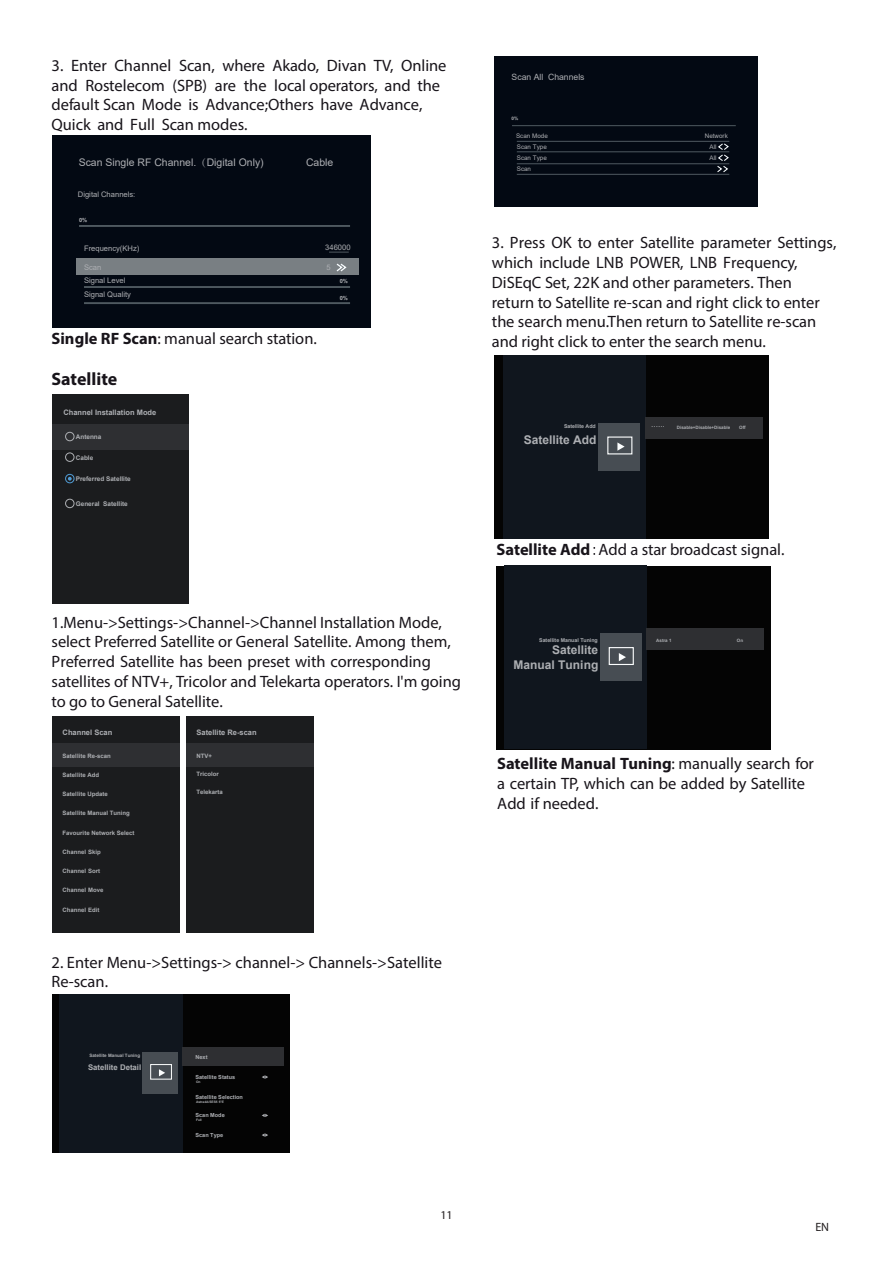
<style>
.page{position:relative;width:893px;height:1263px;background:#fff}
.page>*{position:absolute;margin:0;border:0;box-sizing:border-box;transform-origin:0 0}
.t1{font:700 18px "Myriad Pro";color:#18141a}
.t2{font:16.5px/19.8px "Myriad Pro";color:#18141a}
.t3{font:700 12px/14.4px "Arial";color:#adafb3;text-align:right}
.t4{font:12px "Myriad Pro";color:#231f20}
.t5{font:10.5px "Arial";color:#adafb3}
.t6{font:8.7px "Arial";color:#adafb3}
.t7{font:700 7.8px "Arial";color:#adafb3}
.t8{font:7.65px "Arial";color:#adafb3}
.t9{font:700 7.5px "Arial";color:#adafb3}
.t10{font:700 6.45px "Arial";color:#adafb3}
.t11{font:6.3px/10.9px "Arial";color:#adafb3;text-align:justify}
.t12{font:700 6px "Arial";color:#adafb3}
.t13{font:700 5.7px "Arial";color:#adafb3}
.t14{font:700 5.55px "Arial";color:#adafb3}
.t15{font:700 5.25px "Arial";color:#adafb3}
.t16{font:700 4.65px "Arial";color:#adafb3}
.t17{font:700 4.5px "Arial";color:#adafb3}
.t18{font:700 3.3px "Arial";color:#adafb3}
.s1{font-family:"Adobe Song Std";font-weight:300}
.s2{font-weight:700}
</style>
<div class="page">
<div style="left:52px;top:135px;width:319px;height:193px;background:#030913"></div>
<div style="left:76px;top:258px;width:282px;height:17px;background:#797f83"></div>
<svg style="left:336px;top:263px;width:11px;height:9px"></svg>
<hr style="left:79px;top:225px;width:271px;height:2px;background:#4f5960">
<hr style="left:84px;top:286px;width:266px;height:2px;background:#4f5960">
<hr style="left:84px;top:302px;width:266px;height:2px;background:#4f5960">
<svg style="left:329px;top:252px;width:20px;height:1px"></svg>
<div style="left:52px;top:395px;width:137px;height:209px;background:#1b1c1e"></div>
<div style="left:52px;top:424px;width:137px;height:25px;background:#2e2f32"></div>
<div style="left:65px;top:453px;width:9px;height:9px;border:1px solid #adafb3;border-radius:50%"></div>
<div style="left:65px;top:474px;width:9px;height:9px;border:1px solid #519cd5;border-radius:50%"></div>
<div style="left:65px;top:499px;width:9px;height:9px;border:1px solid #adafb3;border-radius:50%"></div>
<div style="left:65px;top:432px;width:9px;height:9px;border:1px solid #adafb3;border-radius:50%"></div>
<svg style="left:68px;top:477px;width:4px;height:4px"></svg>
<div style="left:52px;top:716px;width:128px;height:216px;background:#1b1c1e"></div>
<div style="left:52px;top:743px;width:128px;height:24px;background:#2e2f32"></div>
<div style="left:186px;top:716px;width:128px;height:216px;background:#1b1c1e"></div>
<div style="left:186px;top:743px;width:128px;height:24px;background:#2e2f32"></div>
<div style="left:52px;top:994px;width:238px;height:159px;background:#040404"></div>
<div style="left:60px;top:994px;width:123px;height:158px;background:#10161e"></div>
<div style="left:143px;top:1052px;width:35px;height:42px;background:#474d53"></div>
<div style="left:150px;top:1064px;width:22px;height:16px;border:1px solid #fcfefe"></div>
<svg style="left:159px;top:1069px;width:6px;height:7px"></svg>
<div style="left:183px;top:1048px;width:101px;height:18px;background:#2e2f32"></div>
<svg style="left:262px;top:1075px;width:6px;height:4px"></svg>
<svg style="left:262px;top:1114px;width:6px;height:3px"></svg>
<svg style="left:262px;top:1133px;width:6px;height:4px"></svg>
<div style="left:494px;top:56px;width:263px;height:151px;background:#030913"></div>
<hr style="left:512px;top:125px;width:224px;height:1px;background:#4f5960">
<hr style="left:517px;top:151px;width:212px;height:1px;background:#4f5960">
<hr style="left:517px;top:163px;width:212px;height:1px;background:#4f5960">
<hr style="left:517px;top:174px;width:212px;height:1px;background:#4f5960">
<svg style="left:716px;top:143px;width:14px;height:30px"></svg>
<hr style="left:517px;top:141px;width:212px;height:1px;background:#4f5960">
<div style="left:494px;top:355px;width:275px;height:184px;background:#040404"></div>
<div style="left:503px;top:355px;width:142px;height:183px;background:#10161e"></div>
<div style="left:598px;top:423px;width:42px;height:48px;background:#474d53"></div>
<div style="left:607px;top:437px;width:25px;height:17px;border:1px solid #fcfefe"></div>
<svg style="left:617px;top:442px;width:7px;height:9px"></svg>
<div style="left:645px;top:417px;width:117px;height:22px;background:#2e2f32"></div>
<div style="left:496px;top:566px;width:274px;height:183px;background:#040404"></div>
<div style="left:504px;top:566px;width:143px;height:183px;background:#10161e"></div>
<div style="left:600px;top:634px;width:41px;height:47px;background:#474d53"></div>
<div style="left:609px;top:647px;width:25px;height:18px;border:1px solid #fcfefe"></div>
<svg style="left:619px;top:653px;width:7px;height:8px"></svg>
<div style="left:646px;top:628px;width:117px;height:22px;background:#2e2f32"></div>
<p class="t2" style="left:52px;top:55px;width:396px">3. Enter Channel Scan, where Akado, Divan TV, Online and Rostelecom (SPB) are the local operators, and the default Scan Mode is Advance;Others have Advance, Quick and Full Scan modes.</p>
<p class="t5" style="left:79px;top:155px;width:186px">Scan Single RF Channel.<span class="s1">（</span>Digital Only)</p>
<p class="t5" style="left:306px;top:155px;width:29px">Cable</p>
<p class="t8" style="left:78px;top:189px;width:59px">Digital Channels:</p>
<p class="t13" style="left:79px;top:216px;width:10px">0%</p>
<p class="t8" style="left:84px;top:243px;width:57px">Frequency(KHz)</p>
<p class="t8" style="left:84px;top:262px;width:19px">Scan</p>
<p class="t8" style="left:84px;top:289px;width:48px">Signal Quality</p>
<p class="t8" style="left:84px;top:275px;width:43px">Signal Level</p>
<p class="t8" style="left:325px;top:242px;width:27px">346000</p>
<p class="t8" style="left:326px;top:262px;width:6px">5</p>
<p class="t13" style="left:340px;top:277px;width:10px">0%</p>
<p class="t13" style="left:340px;top:294px;width:10px">0%</p>
<p class="t2" style="left:52px;top:328px;width:267px"><span class="s2">Single RF Scan</span>: manual search station.</p>
<p class="t1" style="left:52px;top:367px;width:67px">Satellite</p>
<p class="t9" style="left:63px;top:407px;width:94px">Channel Installation Mode</p>
<p class="t10" style="left:76px;top:453px;width:19px">Cable</p>
<p class="t10" style="left:76px;top:474px;width:56px">Preferred Satellite</p>
<p class="t10" style="left:76px;top:499px;width:54px">General Satellite</p>
<p class="t10" style="left:76px;top:432px;width:27px">Antenna</p>
<p class="t2" style="left:52px;top:612px;width:411px">1.Menu-&gt;Settings-&gt;Channel-&gt;Channel Installation Mode, select Preferred Satellite or General Satellite. Among them, Preferred Satellite has been preset with corresponding satellites of NTV+, Tricolor and Telekarta operators. I'm going to go to General Satellite.</p>
<p class="t9" style="left:63px;top:727px;width:51px">Channel Scan</p>
<p class="t12" style="left:63px;top:771px;width:38px">Satellite Add</p>
<p class="t12" style="left:63px;top:790px;width:47px">Satellite Update</p>
<p class="t12" style="left:63px;top:809px;width:69px">Satellite Manual Tuning</p>
<p class="t12" style="left:63px;top:828px;width:73px">Favourite Network Select</p>
<p class="t12" style="left:63px;top:848px;width:40px">Channel Skip</p>
<p class="t12" style="left:63px;top:867px;width:39px">Channel Sort</p>
<p class="t12" style="left:63px;top:886px;width:42px">Channel Move</p>
<p class="t12" style="left:63px;top:905px;width:38px">Channel Edit</p>
<p class="t12" style="left:63px;top:751px;width:50px">Satellite Re-scan</p>
<p class="t9" style="left:197px;top:727px;width:62px">Satellite Re-scan</p>
<p class="t12" style="left:197px;top:770px;width:24px">Tricolor</p>
<p class="t12" style="left:197px;top:788px;width:28px">Telekarta</p>
<p class="t12" style="left:197px;top:751px;width:17px">NTV+</p>
<p class="t2" style="left:52px;top:952px;width:392px">2. Enter Menu-&gt;Settings-&gt; channel-&gt; Channels-&gt;Satellite<br>Re-scan.</p>
<p class="t17" style="left:89px;top:1052px;width:52px">Satellite Manual Tuning</p>
<p class="t7" style="left:88px;top:1062px;width:55px">Satellite Detail</p>
<p class="t14" style="left:195px;top:1053px;width:14px">Next</p>
<p class="t14" style="left:195px;top:1073px;width:41px">Satellite Status</p>
<p class="t18" style="left:196px;top:1080px;width:6px">On</p>
<p class="t14" style="left:195px;top:1093px;width:49px">Satellite Selection</p>
<p class="t18" style="left:196px;top:1099px;width:29px">Astra4A/SES5 5°E</p>
<p class="t14" style="left:195px;top:1111px;width:31px">Scan Mode</p>
<p class="t18" style="left:196px;top:1118px;width:7px">Full</p>
<p class="t14" style="left:195px;top:1131px;width:29px">Scan Type</p>
<p class="t4" style="left:440px;top:1208px;width:14px">11</p>
<p class="t6" style="left:512px;top:71px;width:75px">Scan All Channels</p>
<p class="t16" style="left:512px;top:115px;width:8px">0%</p>
<p class="t11" style="left:516px;top:130px;width:33px">Scan Mode</p>
<p class="t11" style="left:705px;top:130px;width:25px">Network</p>
<p class="t11" style="left:517px;top:141px;width:32px">Scan Type Scan Type Scan</p>
<p class="t11" style="left:709px;top:141px;width:8px">All<br>All</p>
<p class="t2" style="left:492px;top:233px;width:346px">3. Press OK to enter Satellite parameter Settings, which include LNB POWER, LNB Frequency, DiSEqC Set, 22K and other parameters. Then return to Satellite re-scan and right click to enter the search menu.Then return to Satellite re-scan and right click to enter the search menu.</p>
<p class="t15" style="left:564px;top:423px;width:33px">Satellite Add</p>
<p class="t3" style="left:524px;top:432px;width:74px">Satellite Add</p>
<p class="t12" style="left:651px;top:421px;width:14px">......</p>
<p class="t17" style="left:677px;top:424px;width:55px">Disable+Disable+Disable</p>
<p class="t17" style="left:739px;top:424px;width:8px">Off</p>
<p class="t2" style="left:497px;top:539px;width:289px"><span class="s2">Satellite Add</span> Add a star broadcast signal.</p>
<p class="t15" style="left:539px;top:636px;width:60px">Satellite Manual Tuning</p>
<p class="t3" style="left:514px;top:643px;width:86px">Satellite<br>Manual Tuning</p>
<p class="t17" style="left:656px;top:637px;width:17px">Astra 1</p>
<p class="t17" style="left:737px;top:637px;width:8px">On</p>
<p class="t2" style="left:497px;top:754px;width:318px"><span class="s2">Satellite Manual Tuning</span>: manually search for a certain TP, which can be added by Satellite<br>Add if needed.</p>
<p class="t4" style="left:815px;top:1219px;width:15px">EN</p>
</div>
